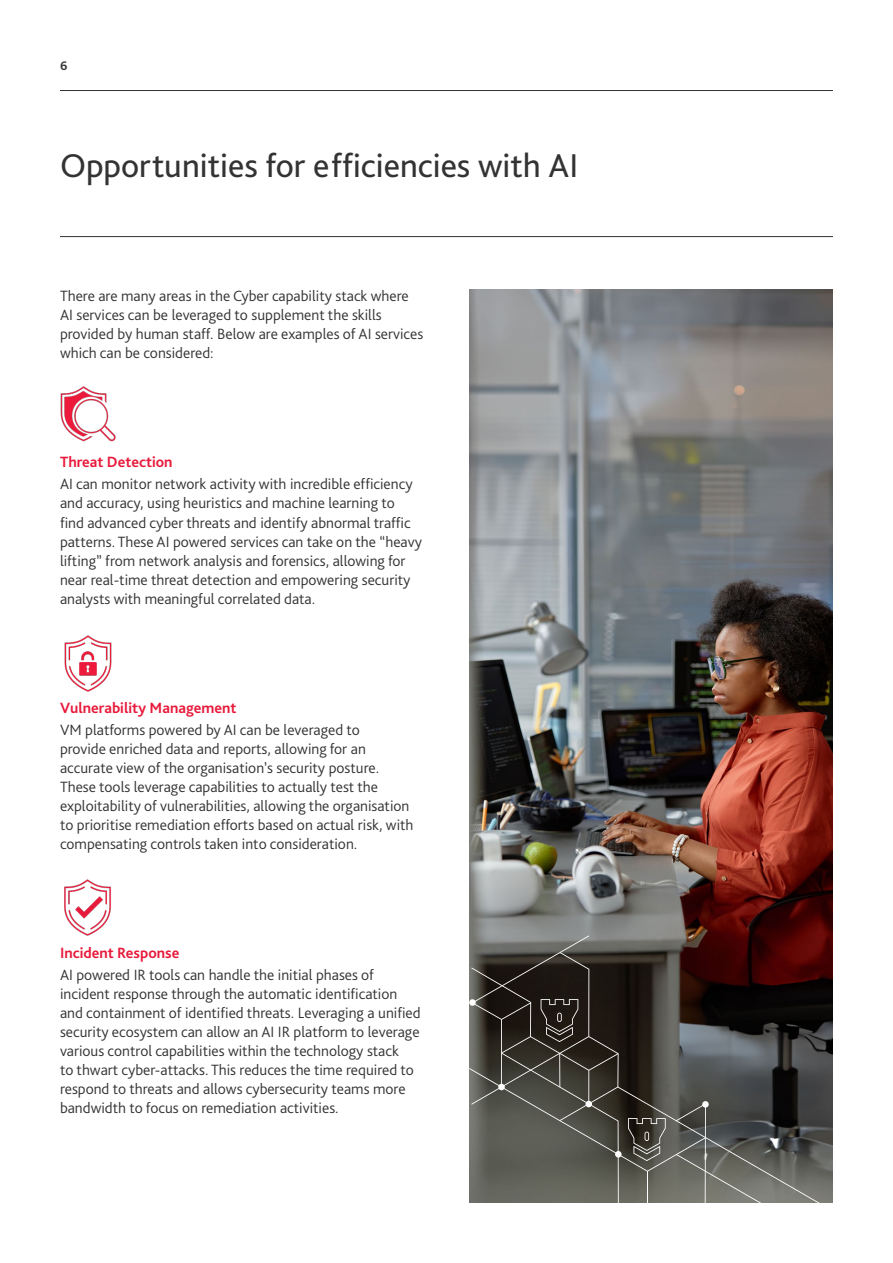
<style>
.page{position:relative;width:893px;height:1263px;background:#fff}
.page>*{position:absolute;margin:0;border:0;box-sizing:border-box;transform-origin:0 0}
.t1{font:34.5px "Bliss Pro";color:#333}
.t2{font:300 15.6px/19px "Bliss Pro";color:#333}
.t3{font:700 15.6px "Bliss Pro";color:#e81a3b}
.t4{font:700 12.9px "Bliss Pro";color:#333}
</style>
<div class="page">
<hr style="left:60px;top:90px;width:773px;height:1px;background:#333">
<hr style="left:60px;top:236px;width:773px;height:1px;background:#333">
<img style="left:469px;top:289px;width:364px;height:914px">
<svg style="left:469px;top:935px;width:353px;height:268px;background:#48433e"></svg>
<img style="left:64px;top:880px;width:47px;height:55px">
<img style="left:64px;top:636px;width:48px;height:55px">
<img style="left:60px;top:386px;width:56px;height:55px">
<p class="t4" style="left:60px;top:58px;width:9px">6</p>
<h1 class="t1" style="left:60px;top:144px;width:520px">Opportunities for efficiencies with AI</h1>
<p class="t2" style="left:60px;top:286px;width:365px">There are many areas in the Cyber capability stack where AI services can be leveraged to supplement the skills provided by human staff. Below are examples of AI services which can be considered:</p>
<p class="t3" style="left:60px;top:452px;width:114px">Threat Detection</p>
<p class="t2" style="left:60px;top:474px;width:364px">AI can monitor network activity with incredible efficiency and accuracy, using heuristics and machine learning to find advanced cyber threats and identify abnormal traffic patterns. These AI powered services can take on the “heavy lifting” from network analysis and forensics, allowing for near real-time threat detection and empowering security analysts with meaningful correlated data.</p>
<p class="t3" style="left:60px;top:698px;width:178px">Vulnerability Management</p>
<p class="t2" style="left:60px;top:720px;width:355px">VM platforms powered by AI can be leveraged to<br>provide enriched data and reports, allowing for an accurate view of the organisation’s security posture.<br>These tools leverage capabilities to actually test the exploitability of vulnerabilities, allowing the organisation to prioritise remediation efforts based on actual risk, with compensating controls taken into consideration.</p>
<p class="t3" style="left:60px;top:943px;width:121px">Incident Response</p>
<p class="t2" style="left:60px;top:965px;width:362px">AI powered IR tools can handle the initial phases of incident response through the automatic identification and containment of identified threats. Leveraging a unified security ecosystem can allow an AI IR platform to leverage various control capabilities within the technology stack<br>to thwart cyber-attacks. This reduces the time required to respond to threats and allows cybersecurity teams more bandwidth to focus on remediation activities.</p>
</div>
